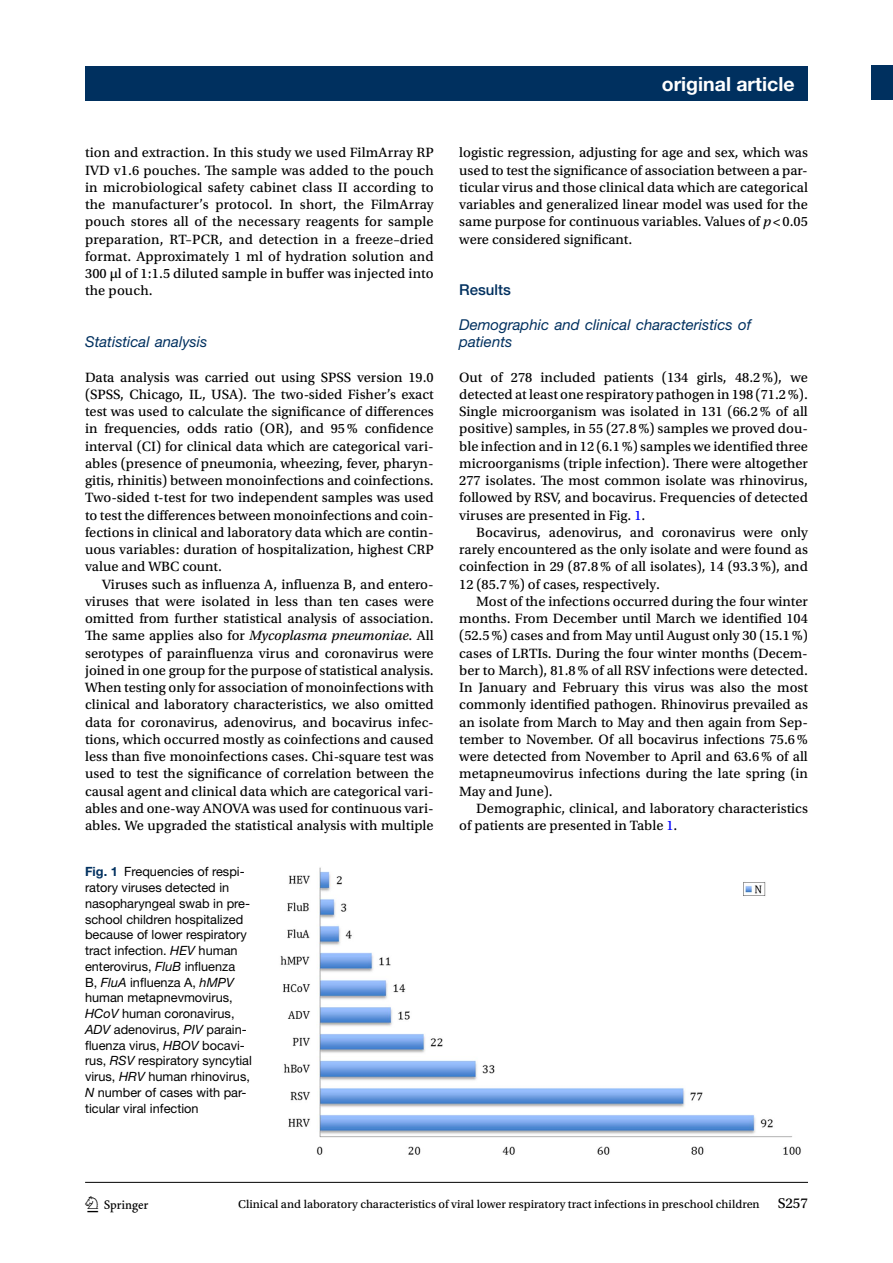
<style>
.page{position:relative;width:893px;height:1263px;background:#fff}
.page>*{position:absolute;margin:0;border:0;box-sizing:border-box;transform-origin:0 0}
.t1{font:22.5px "Springnew";color:#000}
.t2{font:700 19.5px "Helvetica Neue";color:#fff}
.t3{font:italic 15px/17.2px "Helvetica Neue";color:#00305f}
.t4{font:500 15px "Helvetica Neue";color:#00305f}
.t5{font:14.25px/17.2px "Utopia Std Capt";color:#000;text-align:justify}
.t6{font:12.75px/15.8px "Helvetica Neue";color:#000}
.t7{font:12px "Utopia Std Capt";color:#000}
.s1{font-family:"Utopia Std Capt It"}
.s2{font-weight:700;color:#00305f}
.s3{font-style:italic}
.s4{color:#00f}
.s5{font-size:15px}
</style>
<div class="page">
<div style="left:85px;top:66px;width:722px;height:34px;background:#00305f"></div>
<div style="left:872px;top:66px;width:21px;height:34px;background:#00305f"></div>
<hr style="left:85px;top:1182px;width:723px;height:1px;background:#000">
<img style="left:280px;top:867px;width:521px;height:288px">
<p class="t5" style="left:85px;top:144px;width:350px">tion and extraction. In this study we used FilmArray RP IVD v1.6 pouches. The sample was added to the pouch in microbiological safety cabinet class II according to the manufacturer’s protocol. In short, the FilmArray pouch stores all of the necessary reagents for sample preparation, RT–PCR, and detection in a freeze–dried format. Approximately 1 ml of hydration solution and 300 μl of 1:1.5 diluted sample in buffer was injected into the pouch.</p>
<p class="t3" style="left:85px;top:333px;width:124px">Statistical analysis</p>
<p class="t5" style="left:85px;top:369px;width:350px">Data analysis was carried out using SPSS version 19.0 (SPSS, Chicago, IL, USA). The two-sided Fisher’s exact test was used to calculate the significance of differences in frequencies, odds ratio (OR), and 95% confidence interval (CI) for clinical data which are categorical vari&shy;ables (presence of pneumonia, wheezing, fever, pharyn&shy;gitis, rhinitis) between monoinfections and coinfections.<br>Two-sided t-test for two independent samples was used to test the differences between monoinfections and coin&shy;fections in clinical and laboratory data which are contin&shy;uous variables: duration of hospitalization, highest CRP value and WBC count.</p>
<p class="t5" style="left:85px;top:576px;width:350px;text-indent:17px">Viruses such as influenza A, influenza B, and entero&shy;viruses that were isolated in less than ten cases were omitted from further statistical analysis of association.<br>The same applies also for <span class="s1">Mycoplasma pneumoniae</span>. All serotypes of parainfluenza virus and coronavirus were joined in one group for the purpose of statistical analysis.<br>When testing only for association of monoinfections with clinical and laboratory characteristics, we also omitted data for coronavirus, adenovirus, and bocavirus infec&shy;tions, which occurred mostly as coinfections and caused less than five monoinfections cases. Chi-square test was used to test the significance of correlation between the causal agent and clinical data which are categorical vari&shy;ables and one-way ANOVA was used for continuous vari&shy;ables. We upgraded the statistical analysis with multiple</p>
<p class="t6" style="left:85px;top:864px;width:168px"><span class="s2">Fig. 1</span> Frequencies of respi&shy;ratory viruses detected in nasopharyngeal swab in pre&shy;school children hospitalized because of lower respiratory tract infection. <span class="s3">HEV</span> human enterovirus, <span class="s3">FluB</span> influenza<br>B, <span class="s3">FluA</span> influenza A, <span class="s3">hMPV </span>human metapnevmovirus,<br><span class="s3">HCoV</span> human coronavirus,<br><span class="s3">ADV</span> adenovirus, <span class="s3">PIV</span> parain&shy;fluenza virus, <span class="s3">HBOV</span> bocavi&shy;rus, <span class="s3">RSV</span> respiratory syncytial virus, <span class="s3">HRV</span> human rhinovirus,<br><span class="s3">N</span> number of cases with par&shy;ticular viral infection</p>
<h2 class="t2" style="left:662px;top:72px;width:134px">original article</h2>
<p class="t5" style="left:459px;top:144px;width:350px">logistic regression, adjusting for age and sex, which was used to test the significance of association between a par&shy;ticular virus and those clinical data which are categorical variables and generalized linear model was used for the same purpose for continuous variables. Values of <span class="s1">p</span>&lt;0.05 were considered significant.</p>
<p class="t4" style="left:459px;top:281px;width:53px">Results</p>
<p class="t3" style="left:459px;top:316px;width:293px">Demographic and clinical characteristics of patients</p>
<p class="t5" style="left:459px;top:369px;width:350px">Out of 278 included patients (134 girls, 48.2%), we detected at least one respiratory pathogen in 198 (71.2%).<br>Single microorganism was isolated in 131 (66.2% of all positive) samples, in 55 (27.8%) samples we proved dou&shy;ble infection and in 12 (6.1%) samples we identified three microorganisms (triple infection). There were altogether 277 isolates. The most common isolate was rhinovirus, followed by RSV, and bocavirus. Frequencies of detected viruses are presented in Fig. <span class="s4">1</span>.</p>
<p class="t5" style="left:459px;top:524px;width:350px;text-indent:17px">Bocavirus, adenovirus, and coronavirus were only rarely encountered as the only isolate and were found as coinfection in 29 (87.8% of all isolates), 14 (93.3%), and 12 (85.7%) of cases, respectively.</p>
<p class="t5" style="left:459px;top:593px;width:350px;text-indent:17px">Most of the infections occurred during the four winter months. From December until March we identified 104 (52.5%) cases and from May until August only 30 (15.1%) cases of LRTIs. During the four winter months (Decem&shy;ber to March), 81.8% of all RSV infections were detected.<br>In January and February this virus was also the most commonly identified pathogen. Rhinovirus prevailed as an isolate from March to May and then again from Sep&shy;tember to November. Of all bocavirus infections 75.6% were detected from November to April and 63.6% of all metapneumovirus infections during the late spring (in May and June).</p>
<p class="t5" style="left:459px;top:800px;width:350px;text-indent:17px">Demographic, clinical, and laboratory characteristics of patients are presented in Table <span class="s4">1</span>.</p>
<h1 class="t1" style="left:87px;top:1196px;width:63px">1 3</h1>
<p class="t7" style="left:238px;top:1198px;width:571px">Clinical and laboratory characteristics of viral lower respiratory tract infections in preschool children <span class="s5">S257</span></p>
</div>
